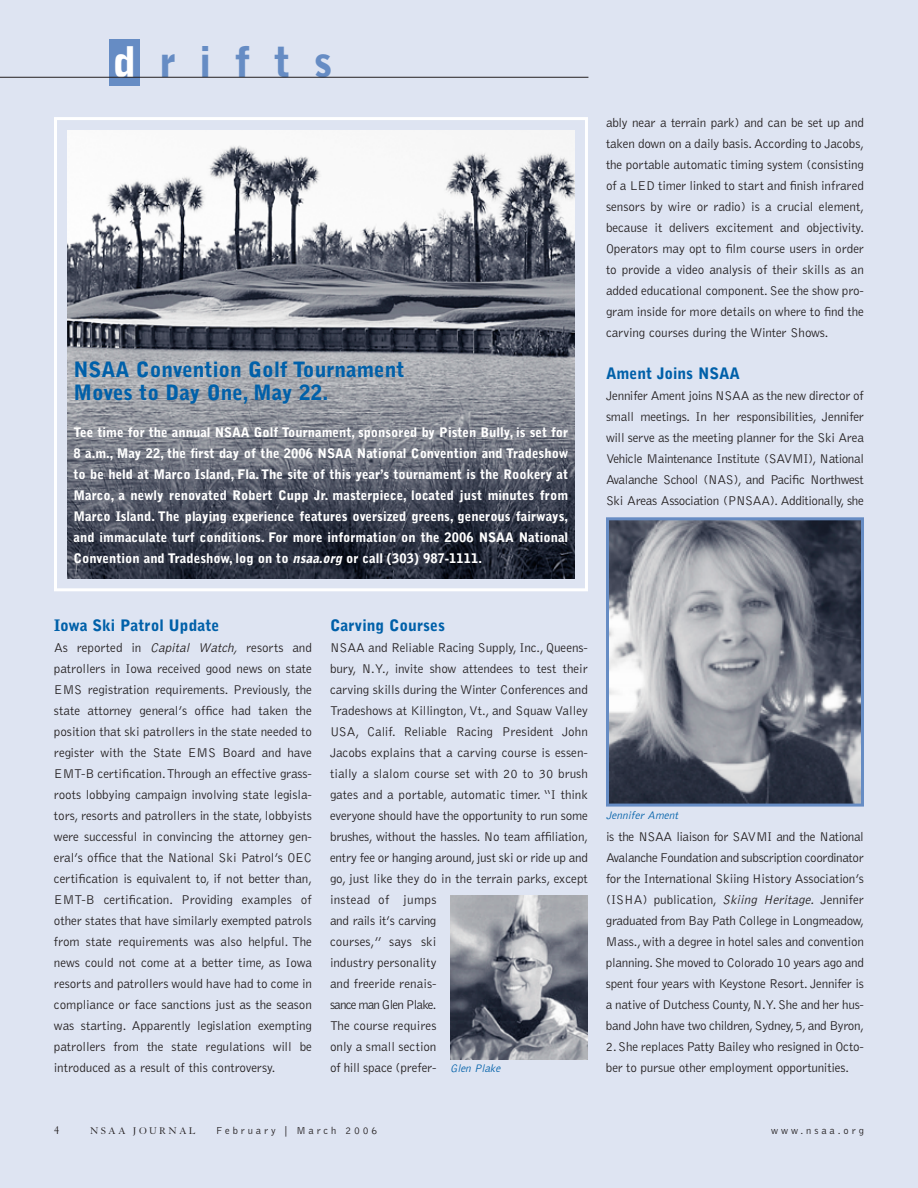
<style>
.page{position:relative;width:918px;height:1188px;background:#dee4f2}
.page>*{position:absolute;margin:0;border:0;box-sizing:border-box;transform-origin:0 0}
.t1{font:900 42px "Bell Gothic";letter-spacing:.555em;color:#668cc4}
.t2{font:900 21px/22.5px "Bell Gothic";color:#0060a9}
.t3{font:900 15.75px "Bell Gothic";color:#0060a9}
.t4{font:300 13.2px/21px "Bell Gothic";letter-spacing:-.005em;color:#231f20;text-align:justify}
.t5{font:900 13.2px/21px "Bell Gothic";color:#fff;text-align:justify}
.t6{font:12px "Granjon";color:#231f20}
.t7{font:italic 300 11.25px "Bell Gothic";color:#0060a9}
.t8{font:300 10.5px "Bell Gothic";letter-spacing:.28em;color:#231f20}
.t9{font:10.5px "Granjon";letter-spacing:.22em;color:#231f20}
.s1{color:#fff}
.s2{font-style:italic}
</style>
<div class="page">
<div style="left:54px;top:117px;width:534px;height:474px;border:3px solid #fff"></div>
<div style="left:110px;top:39px;width:30px;height:47px;background:#668cc4"></div>
<hr style="left:0;top:77px;width:588px;height:1px;background:#231f20">
<img style="left:68px;top:130px;width:506px;height:449px">
<img style="left:610px;top:521px;width:250px;height:282px">
<div style="left:606px;top:517px;width:258px;height:290px;border:3px solid #668cc4"></div>
<img style="left:450px;top:895px;width:138px;height:164px">
<h1 class="t1" style="left:113px;top:46px;width:221px"><span class="s1">d</span>rifts</h1>
<h2 class="t2" style="left:74px;top:360px;width:333px">NSAA Convention Golf Tournament<br>Moves to Day One, May 22.</h2>
<p class="t5" style="left:74px;top:423px;width:496px">Tee time for the annual NSAA Golf Tournament, sponsored by Pisten Bully, is set for 8 a.m., May 22, the first day of the 2006 NSAA National Convention and Tradeshow to be held at Marco Island, Fla. The site of this year’s tournament is the Rookery at Marco, a newly renovated Robert Cupp Jr. masterpiece, located just minutes from Marco Island. The playing experience features oversized greens, generous fairways, and immaculate turf conditions. For more information on the 2006 NSAA National Convention and Tradeshow, log on to <span class="s2">nsaa.org</span>or call (303) 987-1111.</p>
<p class="t4" style="left:606px;top:113px;width:260px">ably near a terrain park) and can be set up and taken down on a daily basis. According to Jacobs, the portable automatic timing system (consisting of a LED timer linked to start and finish infrared sensors by wire or radio) is a crucial element, because it delivers excitement and objectivity.<br>Operators may opt to film course users in order to provide a video analysis of their skills as an added educational component. See the show pro&shy;gram inside for more details on where to find the carving courses during the Winter Shows.</p>
<p class="t3" style="left:606px;top:367px;width:136px">Ament Joins NSAA</p>
<p class="t4" style="left:606px;top:386px;width:260px">Jennifer Ament joins NSAA as the new director of small meetings. In her responsibilities, Jennifer will serve as the meeting planner for the Ski Area Vehicle Maintenance Institute (SAVMI), National Avalanche School (NAS), and Pacific Northwest Ski Areas Association (PNSAA). Additionally, she</p>
<p class="t3" style="left:54px;top:619px;width:167px">Iowa Ski Patrol Update</p>
<p class="t4" style="left:54px;top:638px;width:260px">As reported in <span class="s2">Capital Watch,</span> resorts and patrollers in Iowa received good news on state EMS registration requirements. Previously, the state attorney general’s office had taken the position that ski patrollers in the state needed to register with the State EMS Board and have EMT-B certification.Through an effective grass&shy;roots lobbying campaign involving state legisla&shy;tors, resorts and patrollers in the state, lobbyists were successful in convincing the attorney gen&shy;eral’s office that the National Ski Patrol’s OEC certification is equivalent to, if not better than, EMT-B certification. Providing examples of other states that have similarly exempted patrols from state requirements was also helpful. The news could not come at a better time, as Iowa resorts and patrollers would have had to come in compliance or face sanctions just as the season was starting. Apparently legislation exempting patrollers from the state regulations will be introduced as a result of this controversy.</p>
<p class="t3" style="left:330px;top:619px;width:117px">Carving Courses</p>
<p class="t4" style="left:330px;top:638px;width:260px;text-align:left">NSAA and Reliable Racing Supply, Inc., Queens&shy;bury, N.Y., invite show attendees to test their carving skills during the Winter Conferences and Tradeshows at Killington, Vt., and Squaw Valley USA, Calif. Reliable Racing President John Jacobs explains that a carving course is essen&shy;tially a slalom course set with 20 to 30 brush gates and a portable, automatic timer. “I think everyone should have the opportunity to run some brushes, without the hassles. No team affiliation, entry fee or hanging around,just ski or ride up and go, just like they do in the terrain parks, except instead of jumps<br>and rails it’s carving<br>courses,” says ski<br>industry personality<br>and freeride renais-<br>sance man Glen Plake.<br>The course requires<br>only a small section<br>of hill space (prefer-</p>
<p class="t7" style="left:450px;top:1064px;width:54px">Glen Plake</p>
<p class="t7" style="left:606px;top:811px;width:76px">Jennifer Ament</p>
<p class="t4" style="left:606px;top:827px;width:260px">is the NSAA liaison for SAVMI and the National Avalanche Foundation and subscription coordinator for the International Skiing History Association’s (ISHA) publication, <span class="s2">Skiing Heritage.</span> Jennifer graduated from Bay Path College in Longmeadow, Mass.,with a degree in hotel sales and convention planning.She moved to Colorado 10 years ago and spent four years with Keystone Resort. Jennifer is a native of Dutchess County,N.Y.She and her hus&shy;band John have two children,Sydney,5,and Byron, 2.She replaces Patty Bailey who resigned in Octo&shy;ber to pursue other employment opportunities.</p>
<p class="t6" style="left:54px;top:1126px;width:7px">4</p>
<p class="t9" style="left:90px;top:1127px;width:107px">NSAA JOURNAL</p>
<p class="t8" style="left:216px;top:1127px;width:163px">February | March 2006</p>
<p class="t8" style="left:771px;top:1127px;width:94px">www.nsaa.org</p>
</div>
